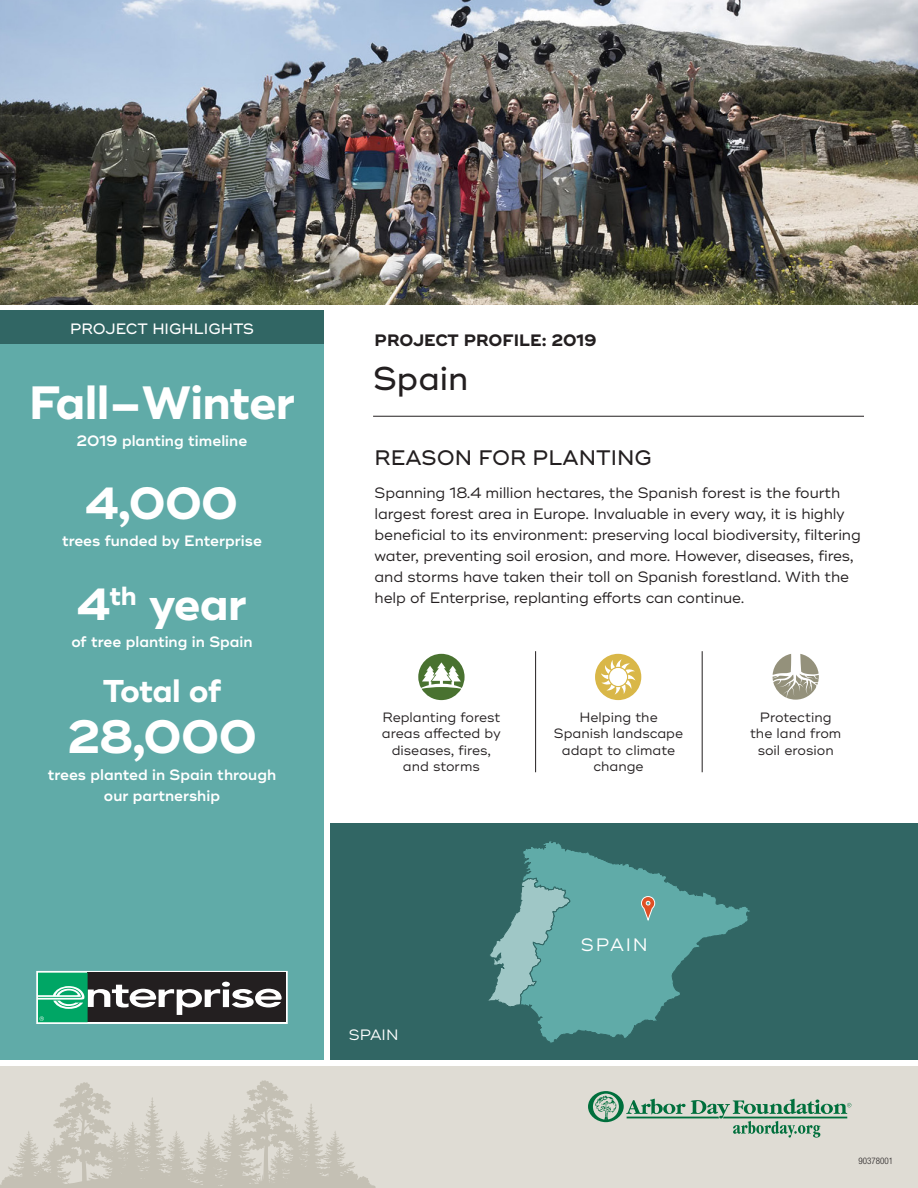
<style>
.page{position:relative;width:918px;height:1188px;background:#fff}
.page>*{position:absolute;margin:0;border:0;box-sizing:border-box;transform-origin:0 0}
.t1{font:700 46.65px "Ridley Grotesk";letter-spacing:-.015em;color:#fff}
.t2{font:700 45px "Ridley Grotesk";letter-spacing:-.015em;color:#fff}
.t3{font:500 33px "Ridley Grotesk";color:#231f20}
.t4{font:700 31.5px "Ridley Grotesk";letter-spacing:-.025em;color:#fff}
.t5{font:500 21px "Ridley Grotesk";color:#231f20}
.t6{font:18px "Ridley Grotesk";letter-spacing:.1em;color:#fff}
.t7{font:700 16.5px "Ridley Grotesk";color:#231f20}
.t8{font:15px/21px "Ridley Grotesk";letter-spacing:-.01em;color:#231f20}
.t9{font:600 15px/21px "Ridley Grotesk";color:#fff;text-align:center}
.t10{font:500 15px "Ridley Grotesk";color:#fff}
.t11{font:15px "Ridley Grotesk";color:#fff}
.t12{font:13.5px/16.5px "Ridley Grotesk";color:#231f20;text-align:center}
.t13{font:300 condensed 9px "Helvetica Neue LT Std";color:#231f20}
</style>
<div class="page">
<div style="left:0;top:1066px;width:918px;height:122px;background:#dfdcd4"></div>
<img style="left:0;top:0;width:918px;height:305px">
<div style="left:0;top:310px;width:324px;height:750px;background:#60aba8"></div>
<div style="left:331px;top:824px;width:587px;height:236px;background:#316664"></div>
<svg style="left:588px;top:1091px;width:263px;height:47px"></svg>
<svg style="left:418px;top:654px;width:47px;height:46px"></svg>
<hr style="left:535px;top:651px;width:1px;height:121px;background:#231f20">
<hr style="left:702px;top:651px;width:1px;height:121px;background:#231f20">
<div style="left:0;top:310px;width:324px;height:34px;background:#316664"></div>
<svg style="left:0;top:1080px;width:376px;height:108px"></svg>
<hr style="left:373px;top:416px;width:491px;height:1px;background:#231f20">
<svg style="left:36px;top:971px;width:252px;height:53px;background:#546b62"></svg>
<svg style="left:773px;top:654px;width:46px;height:46px"></svg>
<svg style="left:595px;top:654px;width:46px;height:46px"></svg>
<svg style="left:488px;top:910px;width:32px;height:97px"></svg>
<svg style="left:520px;top:841px;width:230px;height:202px"></svg>
<svg style="left:641px;top:896px;width:14px;height:25px"></svg>
<p class="t10" style="left:70px;top:320px;width:185px">PROJECT HIGHLIGHTS</p>
<h1 class="t1" style="left:29px;top:374px;width:268px">Fall–Winter</h1>
<p class="t9" style="left:77px;top:430px;width:172px">2019 planting timeline</p>
<h2 class="t2" style="left:86px;top:476px;width:154px">4,000</h2>
<p class="t9" style="left:62px;top:531px;width:201px">trees funded by Enterprise</p>
<h2 class="t2" style="left:77px;top:577px;width:171px">4<sup>th</sup> year</h2>
<p class="t9" style="left:71px;top:631px;width:183px">of tree planting in Spain</p>
<h3 class="t4" style="left:103px;top:673px;width:120px">Total of</h3>
<h1 class="t1" style="left:67px;top:709px;width:191px">28,000</h1>
<p class="t9" style="left:48px;top:765px;width:230px">trees planted in Spain through our partnership</p>
<p class="t7" style="left:375px;top:331px;width:223px">PROJECT PROFILE: 2019</p>
<h3 class="t3" style="left:373px;top:358px;width:97px">Spain</h3>
<h3 class="t5" style="left:375px;top:445px;width:279px">REASON FOR PLANTING</h3>
<p class="t8" style="left:375px;top:482px;width:488px">Spanning 18.4 million hectares, the Spanish forest is the fourth largest forest area in Europe. Invaluable in every way, it is highly beneficial to its environment: preserving local biodiversity, filtering water, preventing soil erosion, and more. However, diseases, fires, and storms have taken their toll on Spanish forestland. With the help of Enterprise, replanting efforts can continue.</p>
<p class="t12" style="left:382px;top:709px;width:120px">Replanting forest areas affected by diseases, fires, and storms</p>
<p class="t12" style="left:554px;top:709px;width:131px">Helping the<br>Spanish landscape adapt to climate change</p>
<p class="t12" style="left:750px;top:709px;width:93px">Protecting the land from soil erosion</p>
<p class="t11" style="left:349px;top:1026px;width:51px">SPAIN</p>
<p class="t6" style="left:581px;top:934px;width:68px">SPAIN</p>
<p class="t13" style="left:859px;top:1156px;width:36px">90378001</p>
</div>
